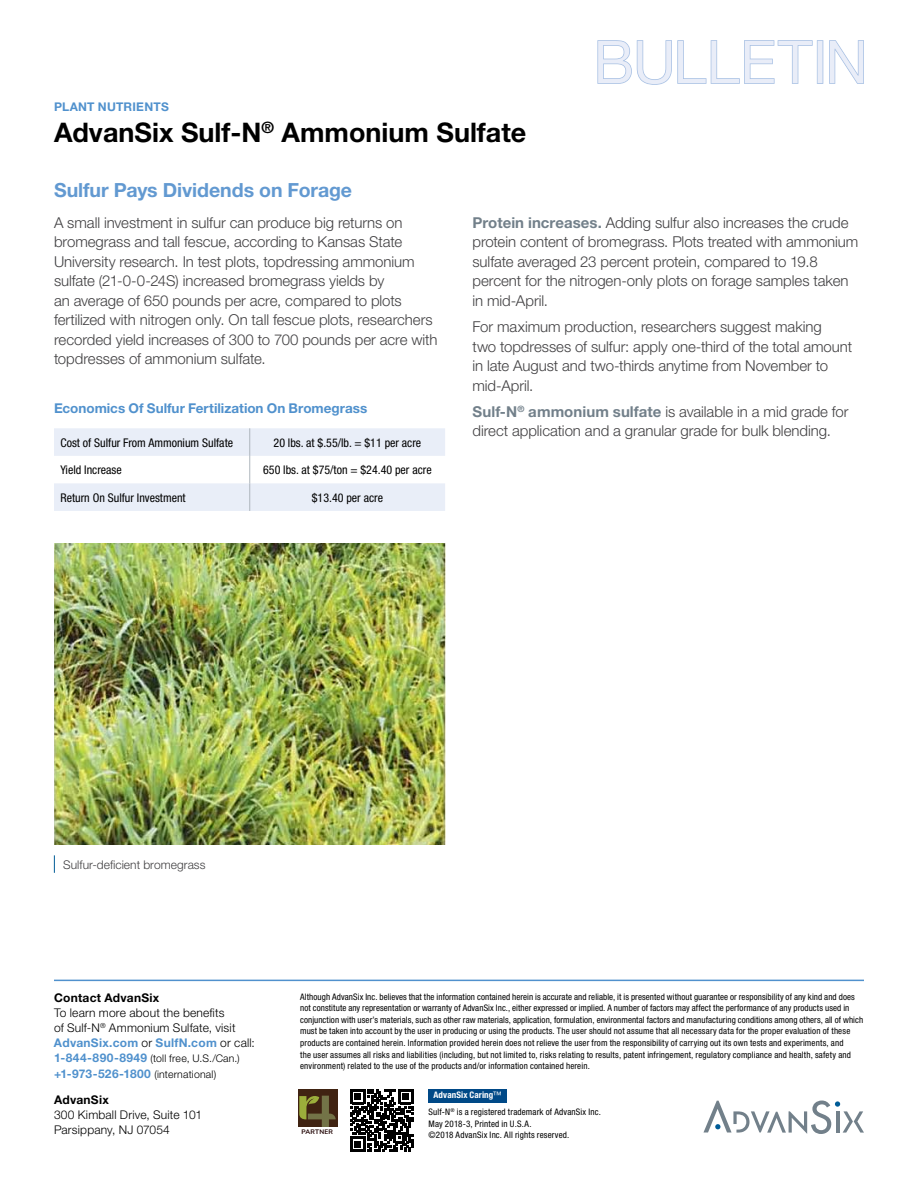
<style>
.page{position:relative;width:918px;height:1188px;background:#fff}
.page>*{position:absolute;margin:0;border:0;box-sizing:border-box;transform-origin:0 0}
.t1{font:700 27px "Helvetica Neue LT";color:#000}
.t2{font:700 19.5px "Helvetica Neue LT";letter-spacing:-.005em;color:#6299d1}
.t3{font:300 15px/19.5px "Helvetica Neue LT";letter-spacing:-.005em;color:#414042}
.t4{font:700 13.5px "Helvetica Neue LT";color:#5091cd}
.t5{font:condensed 12px "Helvetica Neue LT";color:#000}
.t6{font:300 12px/15px "Helvetica Neue LT";letter-spacing:.015em;color:#000}
.t7{font:700 12px/25.5px "Helvetica Neue LT";letter-spacing:.02em;color:#5091cd}
.t8{font:300 12px "Helvetica Neue LT";letter-spacing:.005em;color:#414042}
.t9{font:700 12px "Helvetica Neue LT";letter-spacing:.025em;color:#000}
.t10{font:300 10.5px "Helvetica Neue LT";letter-spacing:.02em;color:#000}
.t11{font:condensed 9px/11.7px "Helvetica Neue LT";letter-spacing:.015em;color:#000}
.t12{font:700 condensed 9px "Helvetica Neue LT";letter-spacing:.01em;color:#fff}
.t13{font:700 6.45px "Nunito Sans";letter-spacing:.035em;color:#1e0000}
.s1{font-weight:700;color:#72808a}
.s2{font-weight:700;color:#5091cd}
.s3{font-weight:700;font-size:12px;color:#5091cd}
.s4{font-weight:300;font-size:10.5px;color:#000}
.s5{color:#000}
.s6{font-weight:400}
</style>
<div class="page">
<svg style="left:54px;top:428px;width:391px;height:83px"></svg>
<svg style="left:597px;top:40px;width:226px;height:45px"></svg>
<svg style="left:829px;top:40px;width:35px;height:44px"></svg>
<svg style="left:703px;top:1101px;width:161px;height:33px"></svg>
<div style="left:298px;top:1089px;width:40px;height:37px;background:#402312"></div>
<svg style="left:299px;top:1095px;width:37px;height:31px"></svg>
<div style="left:428px;top:1089px;width:79px;height:13px;background:#004987"></div>
<svg style="left:350px;top:1089px;width:63px;height:63px"></svg>
<hr style="left:54px;top:980px;width:810px;height:1px;background:#5091cd">
<svg style="left:54px;top:855px;width:1px;height:18px"></svg>
<img style="left:54px;top:543px;width:392px;height:302px">
<h3 class="t7" style="left:54px;top:94px;width:116px">PLANT NUTRIENTS</h3>
<h1 class="t1" style="left:54px;top:116px;width:474px">AdvanSix Sulf-N<sup>®</sup> Ammonium Sulfate</h1>
<h2 class="t2" style="left:54px;top:178px;width:300px">Sulfur Pays Dividends on Forage</h2>
<p class="t3" style="left:54px;top:212px;width:385px">A small investment in sulfur can produce big returns on bromegrass and tall fescue, according to Kansas State University research. In test plots, topdressing ammonium sulfate (21-0-0-24S) increased bromegrass yields by<br>an average of 650 pounds per acre, compared to plots fertilized with nitrogen only. On tall fescue plots, researchers recorded yield increases of 300 to 700 pounds per acre with topdresses of ammonium sulfate.</p>
<p class="t3" style="left:472px;top:212px;width:387px"><span class="s1">Protein increases.</span> Adding sulfur also increases the crude protein content of bromegrass. Plots treated with ammonium sulfate averaged 23 percent protein, compared to 19.8 percent for the nitrogen-only plots on forage samples taken in mid-April.</p>
<h3 class="t3" style="left:472px;top:317px;width:381px">For maximum production, researchers suggest making<br>two topdresses of sulfur: apply one-third of the total amount in late August and two-thirds anytime from November to mid-April.</h3>
<h3 class="t3" style="left:472px;top:401px;width:378px"><span class="s1">Sulf-N</span><sup>®</sup> <span class="s1">ammonium sulfate</span> is available in a mid grade for direct application and a granular grade for bulk blending.</h3>
<h3 class="t4" style="left:54px;top:400px;width:315px">Economics Of Sulfur Fertilization On Bromegrass</h3>
<h3 class="t5" style="left:60px;top:436px;width:174px">Cost of Sulfur From Ammonium Sulfate</h3>
<h3 class="t5" style="left:274px;top:436px;width:149px">20 lbs. at $.55/lb. = $11 per acre</h3>
<h3 class="t5" style="left:60px;top:463px;width:63px">Yield Increase</h3>
<h3 class="t5" style="left:263px;top:463px;width:170px">650 lbs. at $75/ton = $24.40 per acre</h3>
<h3 class="t5" style="left:60px;top:491px;width:127px">Return On Sulfur Investment</h3>
<h3 class="t5" style="left:312px;top:491px;width:73px">$13.40 per acre</h3>
<h3 class="t8" style="left:63px;top:857px;width:144px">Sulfur-deficient bromegrass</h3>
<h3 class="t9" style="left:54px;top:990px;width:107px">Contact AdvanSix</h3>
<h3 class="t6" style="left:54px;top:1005px;width:202px">To learn more about the benefits<br>of Sulf-N<sup>®</sup> Ammonium Sulfate, visit<br><span class="s2">AdvanSix.com</span> or <span class="s2">SulfN.com</span> or call:</h3>
<p class="t10" style="left:54px;top:1052px;width:187px"><span class="s3">1-844-890-8949</span> (toll free, U.S./Can.)</p>
<h3 class="t7" style="left:54px;top:1061px;width:164px">+1-973-526-1800 <span class="s4">(international)<br></span><span class="s5">AdvanSix</span></h3>
<h3 class="t6" style="left:54px;top:1107px;width:150px">300 Kimball Drive, Suite 101<br>Parsippany, NJ 07054</h3>
<p class="t11" style="left:300px;top:991px;width:565px">Although AdvanSix Inc. believes that the information contained herein is accurate and reliable, it is presented without guarantee or responsibility of any kind and does not constitute any representation or warranty of AdvanSix Inc., either expressed or implied. A number of factors may affect the performance of any products used in conjunction with user’s materials, such as other raw materials, application, formulation, environmental factors and manufacturing conditions among others, all of which must be taken into account by the user in producing or using the products. The user should not assume that all necessary data for the proper evaluation of these products are contained herein. Information provided herein does not relieve the user from the responsibility of carrying out its own tests and experiments, and<br>the user assumes all risks and liabilities (including, but not limited to, risks relating to results, patent infringement, regulatory compliance and health, safety and environment) related to the use of the products and/or information contained herein.</p>
<p class="t11" style="left:428px;top:1106px;width:174px">Sulf-N<sup>®</sup> is a registered trademark of AdvanSix Inc.<br>May 2018-3, Printed in U.S.A.<br>©2018 AdvanSix Inc. All rights reserved.</p>
<p class="t12" style="left:434px;top:1090px;width:70px">AdvanSix Caring<span class="s6">™</span></p>
<p class="t13" style="left:302px;top:1127px;width:33px">PARTNER</p>
</div>
